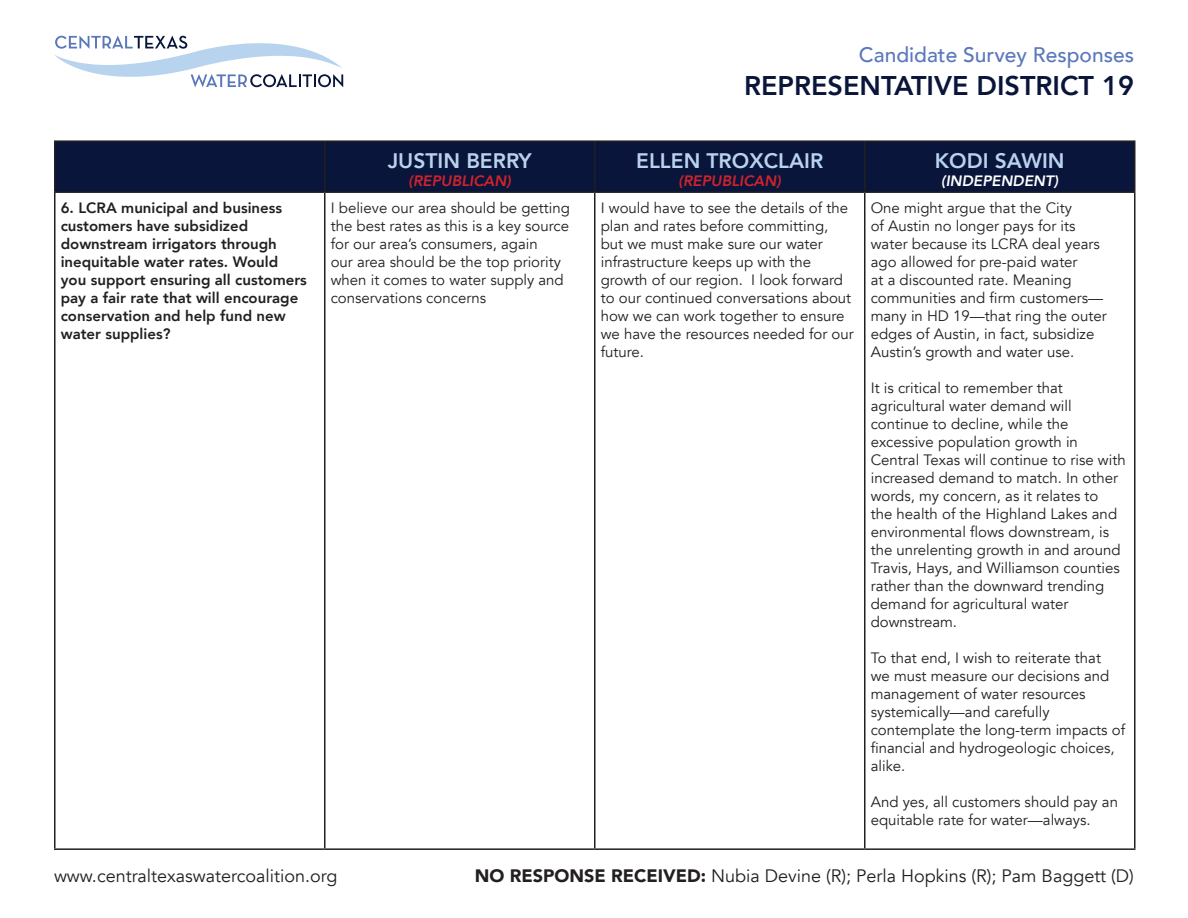
<style>
.page{position:relative;width:1188px;height:918px;background:#fff}
.page>*{position:absolute;margin:0;border:0;box-sizing:border-box;transform-origin:0 0}
.t1{font:800 27px "Avenir";color:#0a153b}
.t2{font:800 21px "Avenir";color:#b9d3ed}
.t3{font:500 21px "Avenir";color:#5b78bb}
.t4{font:18px "Avenir";color:#231f20}
.t5{font:15px/18px "Avenir";color:#231f20}
.t6{font:800 15px/18px "Avenir";color:#231f20}
.t7{font:italic 800 15px "Avenir";color:#d1232a}
.t8{font:italic 800 15px "Avenir";color:#fff}
.s1{font-weight:900}
</style>
<div class="page">
<svg style="left:55px;top:36px;width:288px;height:51px"></svg>
<div style="left:56px;top:142px;width:1078px;height:49px;background:#0a153b"></div>
<hr style="left:54px;top:140px;width:271px;height:2px;background:#231f20">
<hr style="left:54px;top:142px;width:2px;height:49px;background:#231f20">
<hr style="left:325px;top:140px;width:270px;height:2px;background:#231f20">
<hr style="left:324px;top:142px;width:2px;height:49px;background:#231f20">
<hr style="left:595px;top:140px;width:270px;height:2px;background:#231f20">
<hr style="left:594px;top:142px;width:2px;height:49px;background:#231f20">
<hr style="left:865px;top:140px;width:271px;height:2px;background:#231f20">
<hr style="left:864px;top:142px;width:2px;height:49px;background:#231f20">
<hr style="left:1134px;top:142px;width:2px;height:49px;background:#231f20">
<hr style="left:54px;top:191px;width:271px;height:2px;background:#231f20">
<hr style="left:54px;top:193px;width:2px;height:655px;background:#231f20">
<hr style="left:325px;top:191px;width:270px;height:2px;background:#231f20">
<hr style="left:324px;top:193px;width:2px;height:655px;background:#231f20">
<hr style="left:595px;top:191px;width:270px;height:2px;background:#231f20">
<hr style="left:594px;top:193px;width:2px;height:655px;background:#231f20">
<hr style="left:865px;top:191px;width:271px;height:2px;background:#231f20">
<hr style="left:864px;top:193px;width:2px;height:655px;background:#231f20">
<hr style="left:1134px;top:193px;width:2px;height:655px;background:#231f20">
<hr style="left:54px;top:848px;width:271px;height:2px;background:#231f20">
<hr style="left:325px;top:848px;width:270px;height:2px;background:#231f20">
<hr style="left:595px;top:848px;width:270px;height:2px;background:#231f20">
<hr style="left:865px;top:848px;width:271px;height:2px;background:#231f20">
<p class="t2" style="left:388px;top:145px;width:145px">JUSTIN BERRY</p>
<p class="t7" style="left:409px;top:172px;width:104px">(REPUBLICAN)</p>
<h2 class="t3" style="left:859px;top:36px;width:277px">Candidate Survey Responses</h2>
<h1 class="t1" style="left:744px;top:64px;width:391px">REPRESENTATIVE DISTRICT 19</h1>
<p class="t2" style="left:636px;top:145px;width:189px">ELLEN TROXCLAIR</p>
<p class="t7" style="left:679px;top:172px;width:104px">(REPUBLICAN)</p>
<p class="t2" style="left:935px;top:145px;width:131px">KODI SAWIN</p>
<p class="t8" style="left:941px;top:172px;width:118px">(INDEPENDENT)</p>
<p class="t6" style="left:61px;top:199px;width:248px">6. LCRA municipal and business customers have subsidized downstream irrigators through inequitable water rates. Would you support ensuring all customers pay a fair rate that will encourage conservation and help fund new water supplies?</p>
<p class="t5" style="left:331px;top:199px;width:241px">I believe our area should be getting the best rates as this is a key source for our area’s consumers, again<br>our area should be the top priority when it comes to water supply and conservations concerns</p>
<p class="t5" style="left:601px;top:199px;width:255px">I would have to see the details of the plan and rates before committing, but we must make sure our water infrastructure keeps up with the growth of our region. I look forward to our continued conversations about how we can work together to ensure we have the resources needed for our future.</p>
<p class="t5" style="left:871px;top:199px;width:238px">One might argue that the City<br>of Austin no longer pays for its water because its LCRA deal years ago allowed for pre-paid water<br>at a discounted rate. Meaning communities and firm customers— many in HD 19—that ring the outer edges of Austin, in fact, subsidize<br>Austin’s growth and water use.</p>
<p class="t5" style="left:871px;top:379px;width:256px">It is critical to remember that agricultural water demand will continue to decline, while the excessive population growth in<br>Central Texas will continue to rise with increased demand to match. In other words, my concern, as it relates to<br>the health of the Highland Lakes and environmental flows downstream, is the unrelenting growth in and around<br>Travis, Hays, and Williamson counties rather than the downward trending demand for agricultural water downstream.</p>
<p class="t5" style="left:871px;top:649px;width:256px">To that end, I wish to reiterate that<br>we must measure our decisions and management of water resources systemically—and carefully contemplate the long-term impacts of financial and hydrogeologic choices, alike.</p>
<p class="t5" style="left:871px;top:793px;width:249px">And yes, all customers should pay an equitable rate for water—always.</p>
<p class="t4" style="left:54px;top:865px;width:285px">www.centraltexaswatercoalition.org</p>
<p class="t4" style="left:475px;top:865px;width:661px"><span class="s1">NO RESPONSE RECEIVED:</span> Nubia Devine (R); Perla Hopkins (R); Pam Baggett (D)</p>
</div>
